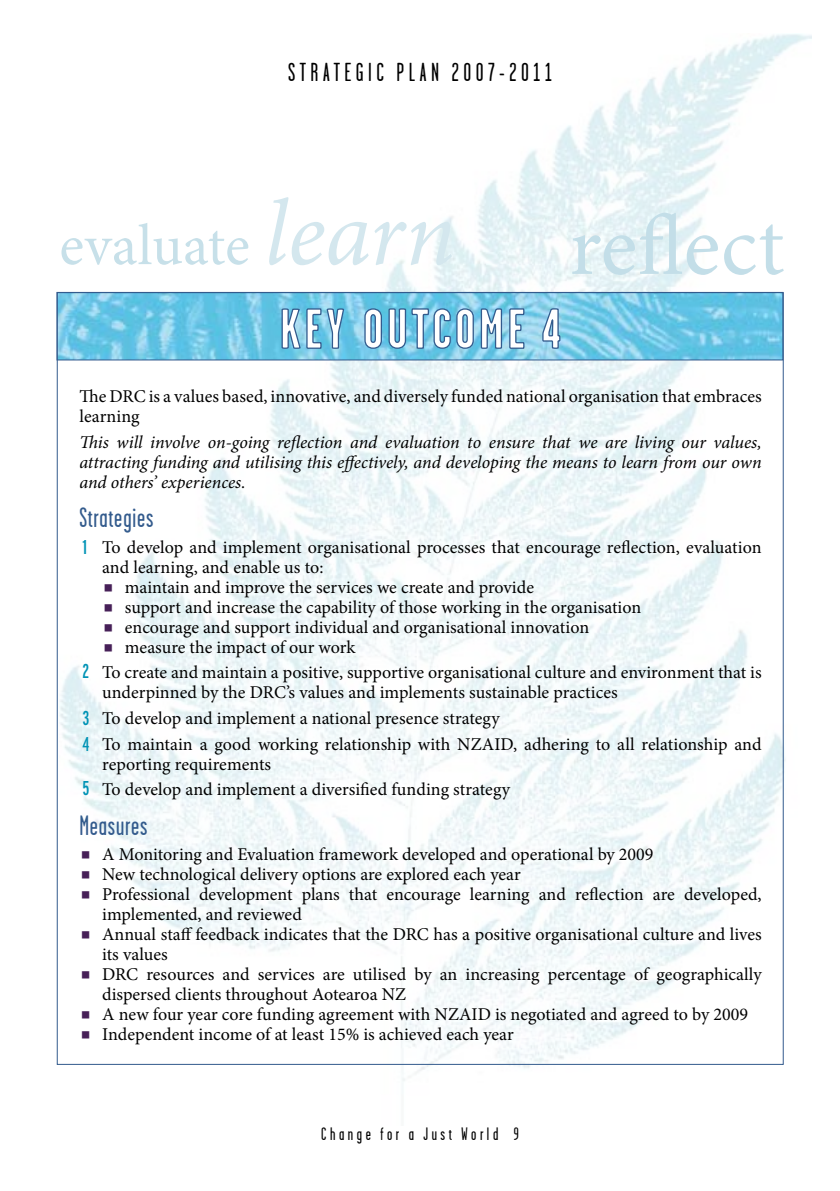
<style>
.page{position:relative;width:840px;height:1191px;background:#fff}
.page>*{position:absolute;margin:0;border:0;box-sizing:border-box;transform-origin:0 0}
.t1{font:58px "Minion Pro";letter-spacing:.005em;color:#c7e0e9}
.t2{font:28px "Garage Gothic";letter-spacing:.03em;color:#335b8d}
.t3{font:26px "Garage Gothic";letter-spacing:.175em;color:#000}
.t4{font:extra-condensed 20px/25.6px "Interstate";color:#0093b5}
.t5{font:18px/20px "Minion Pro";color:#000}
.t6{font:italic 18px/20px "Minion Pro";letter-spacing:-.005em;color:#000;text-align:justify}
.t7{font:18px "Garage Gothic";letter-spacing:.2em;color:#000}
.s1{font-style:italic;font-size:94px;color:#d4e7ee}
.s2{font-size:86px;color:#c3dee8}
</style>
<div class="page">
<img style="left:60px;top:34px;width:751px;height:1047px">
<img style="left:59px;top:294px;width:721px;height:64px">
<div style="left:57px;top:292px;width:725px;height:68px;border:1px solid #335b8d"></div>
<svg style="left:541px;top:307px;width:19px;height:42px"></svg>
<svg style="left:281px;top:308px;width:244px;height:42px"></svg>
<svg style="left:105px;top:584px;width:7px;height:7px"></svg>
<svg style="left:105px;top:604px;width:7px;height:7px"></svg>
<svg style="left:105px;top:624px;width:7px;height:7px"></svg>
<svg style="left:105px;top:644px;width:7px;height:7px"></svg>
<svg style="left:82px;top:851px;width:7px;height:7px"></svg>
<svg style="left:82px;top:871px;width:7px;height:7px"></svg>
<svg style="left:82px;top:891px;width:7px;height:7px"></svg>
<svg style="left:82px;top:931px;width:7px;height:7px"></svg>
<svg style="left:82px;top:971px;width:7px;height:7px"></svg>
<svg style="left:82px;top:1011px;width:7px;height:7px"></svg>
<svg style="left:82px;top:1031px;width:7px;height:7px"></svg>
<h3 class="t3" style="left:288px;top:58px;width:265px">STRATEGIC PLAN 2007-2011</h3>
<h1 class="t1" style="left:59px;top:207px;width:726px">evaluate <span class="s1">learn</span> <span class="s2">reflect</span></h1>
<p class="t5" style="left:79px;top:387px;width:683px">The DRC is a values based, innovative, and diversely funded national organisation that embraces learning</p>
<p class="t6" style="left:79px;top:432px;width:683px">This will involve on-going reflection and evaluation to ensure that we are living our values, attracting funding and utilising this effectively, and developing the means to learn from our own and others’ experiences.</p>
<h2 class="t2" style="left:79px;top:503px;width:75px">Strategies</h2>
<p class="t5" style="left:102px;top:537px;width:660px">To develop and implement organisational processes that encourage reflection, evaluation</p>
<p class="t5" style="left:102px;top:557px;width:223px">and learning, and enable us to:</p>
<p class="t5" style="left:125px;top:577px;width:410px">maintain and improve the services we create and provide</p>
<p class="t5" style="left:125px;top:597px;width:517px">support and increase the capability of those working in the organisation</p>
<p class="t5" style="left:125px;top:617px;width:465px">encourage and support individual and organisational innovation</p>
<p class="t5" style="left:125px;top:637px;width:232px">measure the impact of our work</p>
<p class="t5" style="left:102px;top:663px;width:660px">To create and maintain a positive, supportive organisational culture and environment that is underpinned by the DRC’s values and implements sustainable practices</p>
<p class="t5" style="left:102px;top:705px;width:660px;line-height:25.6px">To develop and implement a national presence strategy<br>To maintain a good working relationship with NZAID, adhering to all relationship and</p>
<p class="t5" style="left:102px;top:751px;width:409px;line-height:25.6px">reporting requirements<br>To develop and implement a diversified funding strategy</p>
<h2 class="t2" style="left:79px;top:810px;width:70px">Measures</h2>
<p class="t5" style="left:102px;top:844px;width:660px">A Monitoring and Evaluation framework developed and operational by 2009<br>New technological delivery options are explored each year<br>Professional development plans that encourage learning and reflection are developed, implemented, and reviewed<br>Annual staff feedback indicates that the DRC has a positive organisational culture and lives its values<br>DRC resources and services are utilised by an increasing percentage of geographically dispersed clients throughout Aotearoa NZ<br>A new four year core funding agreement with NZAID is negotiated and agreed to by 2009<br>Independent income of at least 15% is achieved each year</p>
<p class="t4" style="left:82px;top:533px;width:6px">1</p>
<p class="t4" style="left:82px;top:657px;width:8px">2</p>
<p class="t4" style="left:82px;top:705px;width:8px">3<br>4</p>
<p class="t4" style="left:82px;top:774px;width:9px">5</p>
<p class="t7" style="left:321px;top:1124px;width:199px">Change for a Just World 9</p>
</div>
